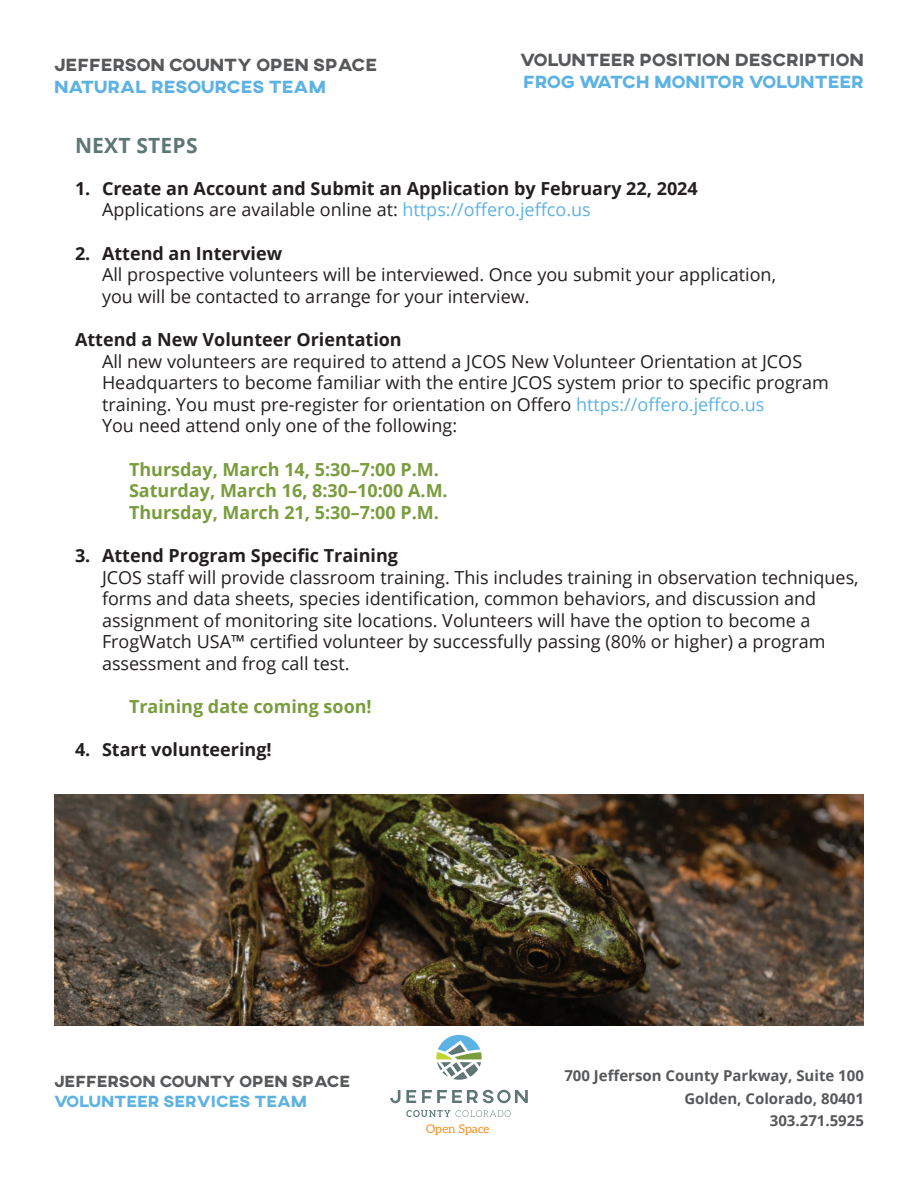
<style>
.page{position:relative;width:918px;height:1188px;background:#fff}
.page>*{position:absolute;margin:0;border:0;box-sizing:border-box;transform-origin:0 0}
.t1{font:700 21px "Open Sans";letter-spacing:.01em;color:#5e7775}
.t2{font:18px/21.6px "Open Sans";color:#231f20}
.t3{font:700 18px/21.6px "Open Sans";color:#231f20}
.t4{font:700 18px/21.6px "Open Sans";color:#799c3d}
.t5{font:800 18px "AXIS";color:#57585a}
.t6{font:800 18px "AXIS";color:#5db2e4}
.t7{font:800 16.5px "AXIS";color:#57585a}
.t8{font:800 16.5px "AXIS";color:#5db2e4}
.t9{font:700 15px/22.5px "Open Sans";color:#57585a;text-align:right}
.t10{font:12px "Aleo";color:#f68e21}
.s1{font-weight:400}
.s2{font-weight:400;color:#5db2e4}
.s3{color:#5db2e4}
</style>
<div class="page">
<svg style="left:390px;top:1090px;width:10px;height:13px"></svg>
<svg style="left:406px;top:1090px;width:10px;height:13px"></svg>
<svg style="left:422px;top:1090px;width:106px;height:13px"></svg>
<svg style="left:436px;top:1035px;width:46px;height:45px"></svg>
<svg style="left:406px;top:1110px;width:44px;height:7px"></svg>
<svg style="left:456px;top:1110px;width:55px;height:7px"></svg>
<img style="left:54px;top:795px;width:810px;height:231px">
<p class="t5" style="left:54px;top:53px;width:325px">JEFFERSON COUNTY OPEN SPACE</p>
<p class="t6" style="left:54px;top:74px;width:274px">NATURAL RESOURCES TEAM</p>
<p class="t1" style="left:75px;top:131px;width:124px">NEXT STEPS</p>
<p class="t5" style="left:520px;top:48px;width:345px">VOLUNTEER POSITION DESCRIPTION</p>
<p class="t6" style="left:523px;top:70px;width:342px">FROG WATCH MONITOR VOLUNTEER</p>
<p class="t3" style="left:102px;top:177px;width:597px;text-indent:-27px">1. Create an Account and Submit an Application by February 22, 2024<br><span class="s1">Applications are available online at:</span> <span class="s2">https://offero.jeffco.us</span></p>
<p class="t3" style="left:75px;top:242px;width:209px">2. Attend an Interview</p>
<p class="t2" style="left:102px;top:263px;width:676px">All prospective volunteers will be interviewed. Once you submit your application, you will be contacted to arrange for your interview.</p>
<p class="t3" style="left:75px;top:328px;width:328px">Attend a New Volunteer Orientation</p>
<p class="t2" style="left:102px;top:350px;width:729px">All new volunteers are required to attend a JCOS New Volunteer Orientation at JCOS Headquarters to become familiar with the entire JCOS system prior to specific program training. You must pre-register for orientation on Offero <span class="s3">https://offero.jeffco.us<br></span>You need attend only one of the following:</p>
<p class="t4" style="left:129px;top:458px;width:320px">Thursday, March 14, 5:30–7:00 P.M.<br>Saturday, March 16, 8:30–10:00 A.M.<br>Thursday, March 21, 5:30–7:00 P.M.</p>
<p class="t3" style="left:75px;top:544px;width:325px">3. Attend Program Specific Training</p>
<p class="t2" style="left:102px;top:566px;width:758px">JCOS staff will provide classroom training. This includes training in observation techniques, forms and data sheets, species identification, common behaviors, and discussion and assignment of monitoring site locations. Volunteers will have the option to become a FrogWatch USA™ certified volunteer by successfully passing (80% or higher) a program assessment and frog call test.</p>
<p class="t4" style="left:129px;top:695px;width:244px">Training date coming soon!</p>
<p class="t3" style="left:75px;top:739px;width:198px">4. Start volunteering!</p>
<p class="t7" style="left:54px;top:1071px;width:298px">JEFFERSON COUNTY OPEN SPACE</p>
<p class="t8" style="left:54px;top:1090px;width:255px">VOLUNTEER SERVICES TEAM</p>
<p class="t10" style="left:426px;top:1122px;width:65px">Open Space</p>
<p class="t9" style="left:564px;top:1064px;width:301px">700 Jefferson County Parkway, Suite 100<br>Golden, Colorado, 80401<br>303.271.5925</p>
</div>
